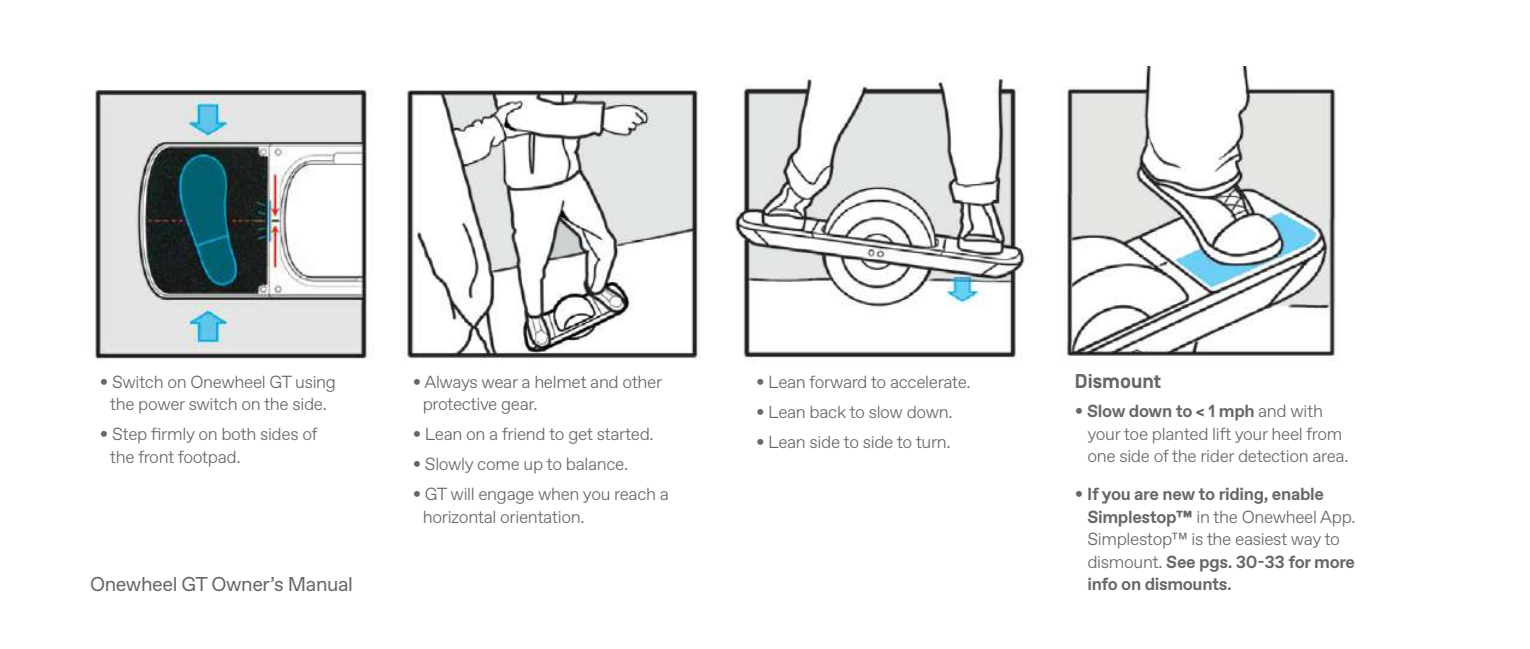
<style>
.page{position:relative;width:1530px;height:649px;background:#fff}
.page>*{position:absolute;margin:0;border:0;box-sizing:border-box;transform-origin:0 0}
.t1{font:20px "ABC Favorit";letter-spacing:-.02em;color:#696667}
.t2{font:700 20px "Simplon Norm";color:#696667}
.t3{font:300 17.5px/22.5px "ABC Favorit";letter-spacing:-.02em;color:#696667}
.t4{font:700 17.5px/22.5px "ABC Favorit";letter-spacing:-.02em;color:#696667}
.s1{font-weight:700}
.s2{font-weight:300}
</style>
<div class="page">
<img style="left:95px;top:89px;width:276px;height:270px">
<img style="left:404px;top:90px;width:296px;height:270px">
<img style="left:1066px;top:66px;width:270px;height:291px">
<img style="left:734px;top:77px;width:296px;height:282px">
<p class="t3" style="left:100px;top:370px;width:238px;text-align:center">• Switch on Onewheel GT using the power switch on the side.</p>
<p class="t3" style="left:110px;top:423px;width:209px;text-indent:-10px">• Step firmly on both sides of the front footpad.</p>
<p class="t1" style="left:90px;top:572px;width:265px">Onewheel GT Owner’s Manual</p>
<p class="t3" style="left:423px;top:370px;width:241px;text-indent:-10px">• Always wear a helmet and other protective gear.</p>
<p class="t3" style="left:413px;top:423px;width:243px">• Lean on a friend to get started.</p>
<p class="t3" style="left:413px;top:453px;width:217px">• Slowly come up to balance.</p>
<p class="t3" style="left:423px;top:483px;width:248px;text-indent:-10px">• GT will engage when you reach a horizontal orientation.</p>
<p class="t3" style="left:756px;top:370px;width:216px">• Lean forward to accelerate.</p>
<p class="t3" style="left:756px;top:400px;width:198px">• Lean back to slow down.</p>
<p class="t3" style="left:756px;top:430px;width:196px">• Lean side to side to turn.</p>
<p class="t2" style="left:1075px;top:369px;width:88px">Dismount</p>
<p class="t3" style="left:1087px;top:400px;width:263px;text-indent:-12px">• <span class="s1">Slow down to &lt; 1 mph</span> and with your toe planted lift your heel from one side of the rider detection area.</p>
<p class="t4" style="left:1087px;top:482px;width:270px;text-indent:-12px"><span class="s2">•</span> If you are new to riding, enable<br>Simplestop™ <span class="s2">in the Onewheel App.<br>Simplestop™ is the easiest way to dismount.</span> See pgs. 30-33 for more info on dismounts.</p>
</div>
